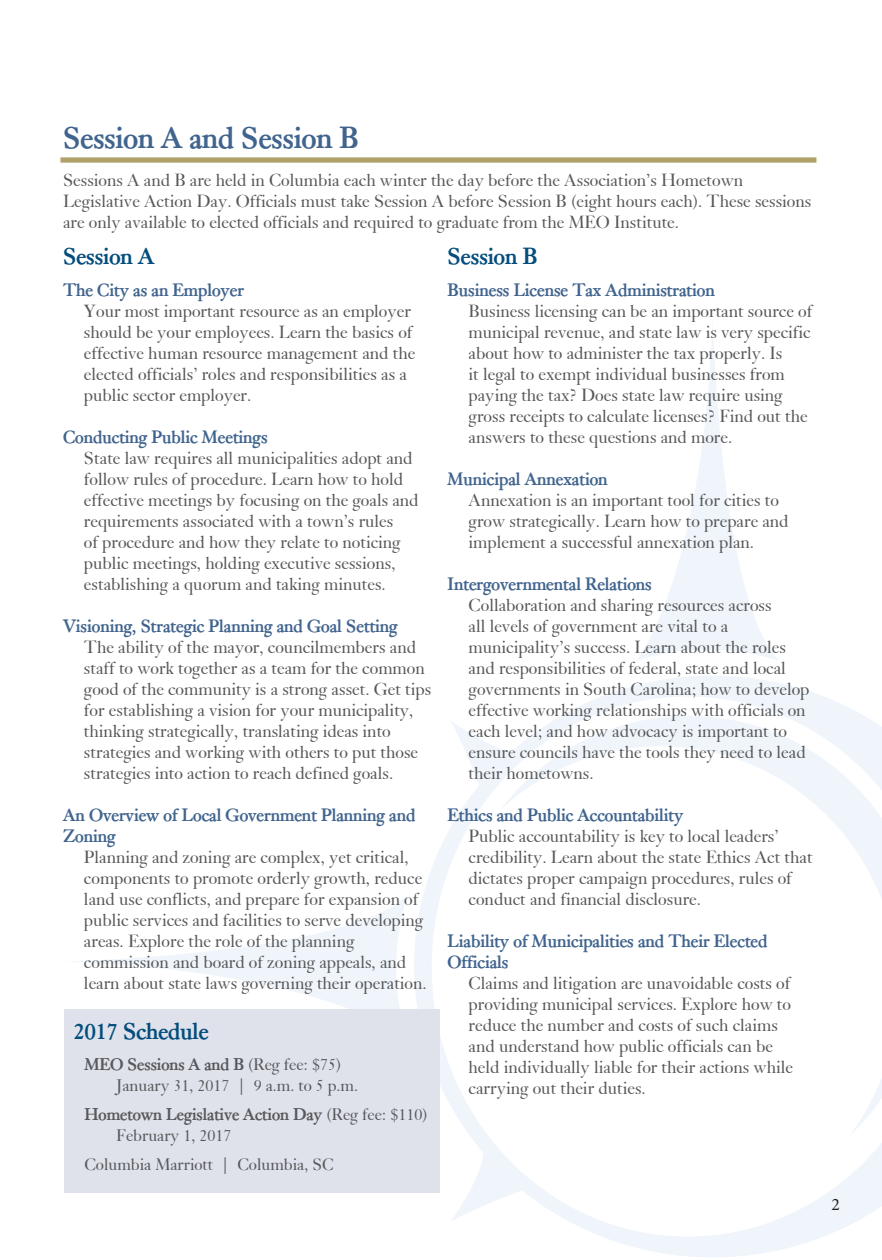
<style>
.page{position:relative;width:882px;height:1260px;background:#fff}
.page>*{position:absolute;margin:0;border:0;box-sizing:border-box;transform-origin:0 0}
.t1{font:700 29.75px "Bliss";color:#41648e}
.t2{font:700 22.75px "Bliss";color:#034d7d}
.t3{font:17.5px/21px "Bliss Normal";color:#57585a}
.t4{font:700 17.5px/21px "Bliss";color:#41648e}
.t5{font:17.5px "Minion Pro";color:#231f20}
.t6{font:700 16.62px "Bliss";color:#57585a}
.t7{font:16.62px/28.9px "Bliss Normal";color:#57585a}
.s1{font-family:"Bliss Normal";font-weight:400}
</style>
<div class="page">
<svg style="left:414px;top:676px;width:468px;height:581px"></svg>
<svg style="left:495px;top:716px;width:387px;height:423px"></svg>
<svg style="left:638px;top:327px;width:140px;height:333px"></svg>
<svg style="left:74px;top:896px;width:333px;height:113px"></svg>
<div style="left:64px;top:1009px;width:376px;height:184px;background:#dfe2eb"></div>
<div style="left:60px;top:157px;width:756px;height:6px;background:#b0a16b"></div>
<h1 class="t1" style="left:63px;top:119px;width:297px">Session A and Session B</h1>
<p class="t3" style="left:63px;top:169px;width:750px">Sessions A and B are held in Columbia each winter the day before the Association’s Hometown<br>Legislative Action Day. Officials must take Session A before Session B (eight hours each). These sessions are only available to elected officials and required to graduate from the MEO Institute.</p>
<h2 class="t2" style="left:63px;top:242px;width:93px">Session A</h2>
<p class="t4" style="left:63px;top:279px;width:183px">The City as an Employer</p>
<p class="t3" style="left:84px;top:300px;width:333px">Your most important resource as an employer should be your employees. Learn the basics of effective human resource management and the elected officials’ roles and responsibilities as a public sector employer.</p>
<p class="t4" style="left:63px;top:426px;width:206px">Conducting Public Meetings</p>
<p class="t3" style="left:84px;top:447px;width:336px">State law requires all municipalities adopt and follow rules of procedure. Learn how to hold effective meetings by focusing on the goals and requirements associated with a town’s rules<br>of procedure and how they relate to noticing public meetings, holding executive sessions, establishing a quorum and taking minutes.</p>
<p class="t4" style="left:63px;top:615px;width:336px">Visioning, Strategic Planning and Goal Setting</p>
<p class="t3" style="left:84px;top:636px;width:349px">The ability of the mayor, councilmembers and staff to work together as a team for the common good of the community is a strong asset. Get tips for establishing a vision for your municipality, thinking strategically, translating ideas into strategies and working with others to put those strategies into action to reach defined goals.</p>
<p class="t4" style="left:63px;top:804px;width:354px">An Overview of Local Government Planning and<br>Zoning</p>
<p class="t3" style="left:84px;top:846px;width:344px">Planning and zoning are complex, yet critical, components to promote orderly growth, reduce land use conflicts, and prepare for expansion of public services and facilities to serve developing areas. Explore the role of the planning commission and board of zoning appeals, and learn about state laws governing their operation.</p>
<h2 class="t2" style="left:74px;top:1016px;width:136px">2017 Schedule</h2>
<p class="t6" style="left:84px;top:1054px;width:258px">MEO Sessions A and B <span class="s1">(Reg fee: $75)</span></p>
<p class="t7" style="left:116px;top:1071px;width:243px">January 31, 2017 | 9 a.m. to 5 p.m.</p>
<p class="t6" style="left:84px;top:1104px;width:345px">Hometown Legislative Action Day <span class="s1">(Reg fee: $110)</span></p>
<p class="t7" style="left:84px;top:1121px;width:251px;text-indent:32px">February 1, 2017<br>Columbia Marriott | Columbia, SC</p>
<h2 class="t2" style="left:448px;top:242px;width:91px">Session B</h2>
<p class="t4" style="left:448px;top:279px;width:269px">Business License Tax Administration</p>
<p class="t3" style="left:469px;top:300px;width:345px">Business licensing can be an important source of municipal revenue, and state law is very specific about how to administer the tax properly. Is<br>it legal to exempt individual businesses from paying the tax? Does state law require using gross receipts to calculate licenses? Find out the answers to these questions and more.</p>
<p class="t4" style="left:448px;top:468px;width:161px">Municipal Annexation</p>
<p class="t3" style="left:469px;top:489px;width:322px">Annexation is an important tool for cities to grow strategically. Learn how to prepare and implement a successful annexation plan.</p>
<p class="t4" style="left:448px;top:573px;width:206px">Intergovernmental Relations</p>
<p class="t3" style="left:469px;top:594px;width:342px">Collaboration and sharing resources across<br>all levels of government are vital to a municipality’s success. Learn about the roles and responsibilities of federal, state and local governments in South Carolina; how to develop effective working relationships with officials on each level; and how advocacy is important to ensure councils have the tools they need to lead their hometowns.</p>
<p class="t4" style="left:448px;top:804px;width:238px">Ethics and Public Accountability</p>
<p class="t3" style="left:469px;top:825px;width:346px">Public accountability is key to local leaders’ credibility. Learn about the state Ethics Act that dictates proper campaign procedures, rules of conduct and financial disclosure.</p>
<p class="t4" style="left:448px;top:930px;width:321px">Liability of Municipalities and Their Elected<br>Officials</p>
<p class="t3" style="left:469px;top:972px;width:326px">Claims and litigation are unavoidable costs of providing municipal services. Explore how to reduce the number and costs of such claims and understand how public officials can be held individually liable for their actions while carrying out their duties.</p>
<p class="t5" style="left:832px;top:1192px;width:10px">2</p>
</div>
